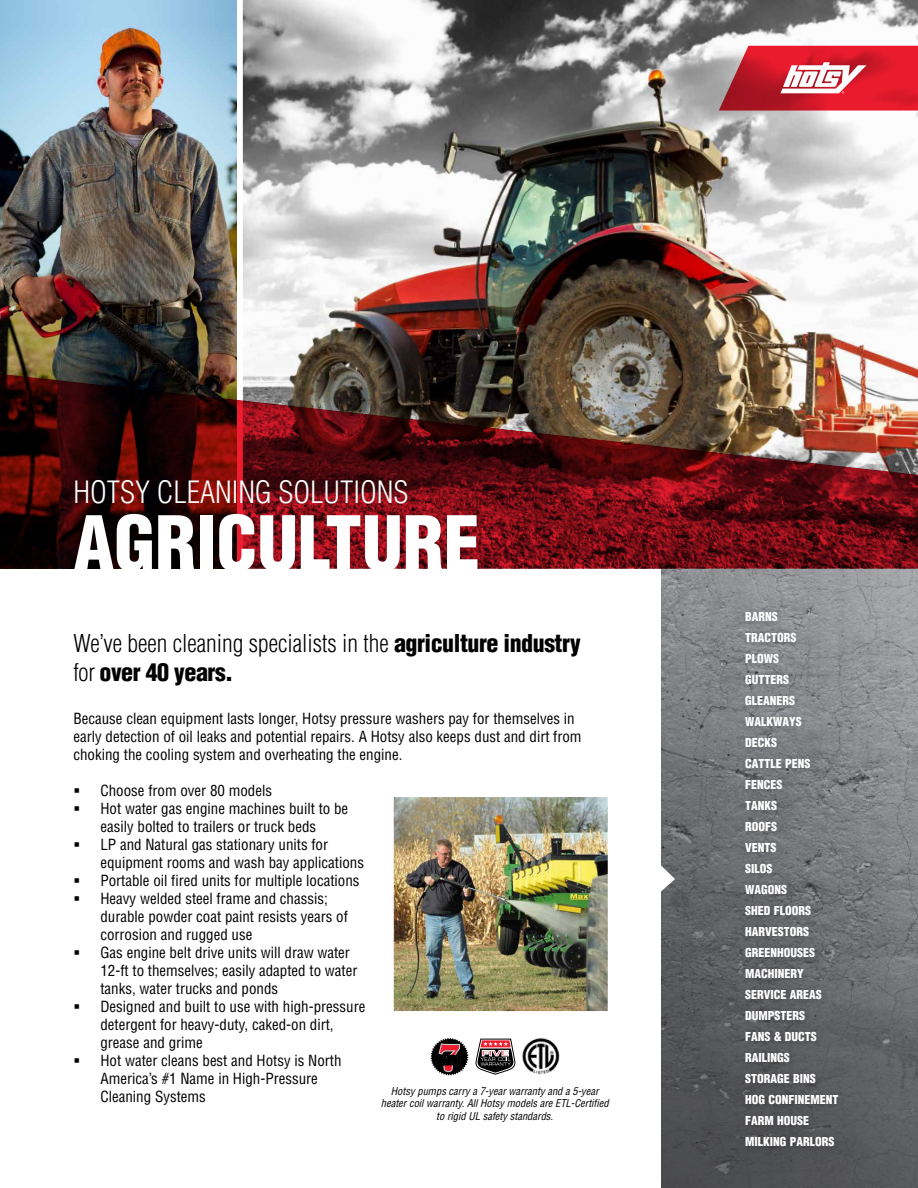
<style>
.page{position:relative;width:918px;height:1188px;background:#fff}
.page>*{position:absolute;margin:0;border:0;box-sizing:border-box;transform-origin:0 0}
.t1{font:900 condensed 73.5px "Helvetica LT Std";color:#fff}
.t2{font:300 condensed 30px "Helvetica LT Std";color:#fff}
.t3{font:300 condensed 24px/28.8px "Helvetica LT Std";color:#000}
.t4{font:condensed 15px/18px "Helvetica LT Std";color:#000}
.t5{font:900 condensed 12px "Helvetica LT Std";color:#fff}
.t6{font:italic condensed 10.5px/12.6px "Helvetica LT Std";color:#000;text-align:center}
.s1{font-weight:900}
</style>
<div class="page">
<img style="left:662px;top:570px;width:256px;height:618px">
<svg style="left:661px;top:865px;width:14px;height:27px"></svg>
<img style="left:0;top:0;width:237px;height:569px">
<img style="left:243px;top:0;width:675px;height:569px">
<svg style="left:719px;top:46px;width:199px;height:65px;background:#d6414e"></svg>
<img style="left:394px;top:797px;width:214px;height:214px">
<svg style="left:430px;top:1038px;width:39px;height:38px"></svg>
<svg style="left:476px;top:1039px;width:39px;height:35px"></svg>
<img style="left:522px;top:1038px;width:38px;height:37px">
<div style="left:738px;top:605px;width:108px;height:550px;background:#000;opacity:.3"></div>
<p class="t2" style="left:73px;top:473px;width:337px">HOTSY CLEANING SOLUTIONS</p>
<p class="t1" style="left:73px;top:497px;width:408px">AGRICULTURE</p>
<p class="t3" style="left:73px;top:628px;width:509px">We’ve been cleaning specialists in the <span class="s1">agriculture industry </span>for <span class="s1">over 40 years.</span></p>
<p class="t4" style="left:73px;top:709px;width:510px">Because clean equipment lasts longer, Hotsy pressure washers pay for themselves in early detection of oil leaks and potential repairs. A Hotsy also keeps dust and dirt from choking the cooling system and overheating the engine.</p>
<p class="t4" style="left:73px;top:781px;width:200px">▪ Choose from over 80 models</p>
<p class="t4" style="left:73px;top:799px;width:276px;text-align:center">▪ Hot water gas engine machines built to be easily bolted to trailers or truck beds</p>
<p class="t4" style="left:100px;top:835px;width:265px;text-indent:-27px">▪ LP and Natural gas stationary units for equipment rooms and wash bay applications</p>
<p class="t4" style="left:73px;top:871px;width:288px">▪ Portable oil fired units for multiple locations</p>
<p class="t4" style="left:100px;top:889px;width:249px;text-indent:-27px">▪ Heavy welded steel frame and chassis; durable powder coat paint resists years of corrosion and rugged use</p>
<p class="t4" style="left:100px;top:943px;width:258px;text-indent:-27px">▪ Gas engine belt drive units will draw water<br>12-ft to themselves; easily adapted to water tanks, water trucks and ponds</p>
<p class="t4" style="left:100px;top:997px;width:266px;text-indent:-27px">▪ Designed and built to use with high-pressure detergent for heavy-duty, caked-on dirt, grease and grime</p>
<p class="t4" style="left:100px;top:1051px;width:243px;text-indent:-27px">▪ Hot water cleans best and Hotsy is North<br>America’s #1 Name in High-Pressure<br>Cleaning Systems</p>
<p class="t6" style="left:381px;top:1085px;width:230px">Hotsy pumps carry a 7-year warranty and a 5-year heater coil warranty. All Hotsy models are ETL-Certified to rigid UL safety standards.</p>
<p class="t5" style="left:745px;top:609px;width:34px">BARNS</p>
<p class="t5" style="left:745px;top:630px;width:53px">TRACTORS</p>
<p class="t5" style="left:745px;top:651px;width:36px">PLOWS</p>
<p class="t5" style="left:745px;top:672px;width:46px">GUTTERS</p>
<p class="t5" style="left:745px;top:693px;width:52px">GLEANERS</p>
<p class="t5" style="left:745px;top:714px;width:58px">WALKWAYS</p>
<p class="t5" style="left:745px;top:735px;width:34px">DECKS</p>
<p class="t5" style="left:745px;top:756px;width:67px">CATTLE PENS</p>
<p class="t5" style="left:745px;top:777px;width:39px">FENCES</p>
<p class="t5" style="left:745px;top:798px;width:34px">TANKS</p>
<p class="t5" style="left:745px;top:819px;width:34px">ROOFS</p>
<p class="t5" style="left:745px;top:840px;width:33px">VENTS</p>
<p class="t5" style="left:745px;top:861px;width:29px">SILOS</p>
<p class="t5" style="left:745px;top:882px;width:44px">WAGONS</p>
<p class="t5" style="left:745px;top:903px;width:67px">SHED FLOORS</p>
<p class="t5" style="left:745px;top:924px;width:66px">HARVESTORS</p>
<p class="t5" style="left:745px;top:945px;width:72px">GREENHOUSES</p>
<p class="t5" style="left:745px;top:966px;width:60px">MACHINERY</p>
<p class="t5" style="left:745px;top:987px;width:78px">SERVICE AREAS</p>
<p class="t5" style="left:745px;top:1008px;width:62px">DUMPSTERS</p>
<p class="t5" style="left:745px;top:1029px;width:73px">FANS &amp; DUCTS</p>
<p class="t5" style="left:745px;top:1050px;width:46px">RAILINGS</p>
<p class="t5" style="left:745px;top:1071px;width:72px">STORAGE BINS</p>
<p class="t5" style="left:745px;top:1092px;width:95px">HOG CONFINEMENT</p>
<p class="t5" style="left:745px;top:1113px;width:65px">FARM HOUSE</p>
<p class="t5" style="left:745px;top:1134px;width:91px">MILKING PARLORS</p>
</div>
